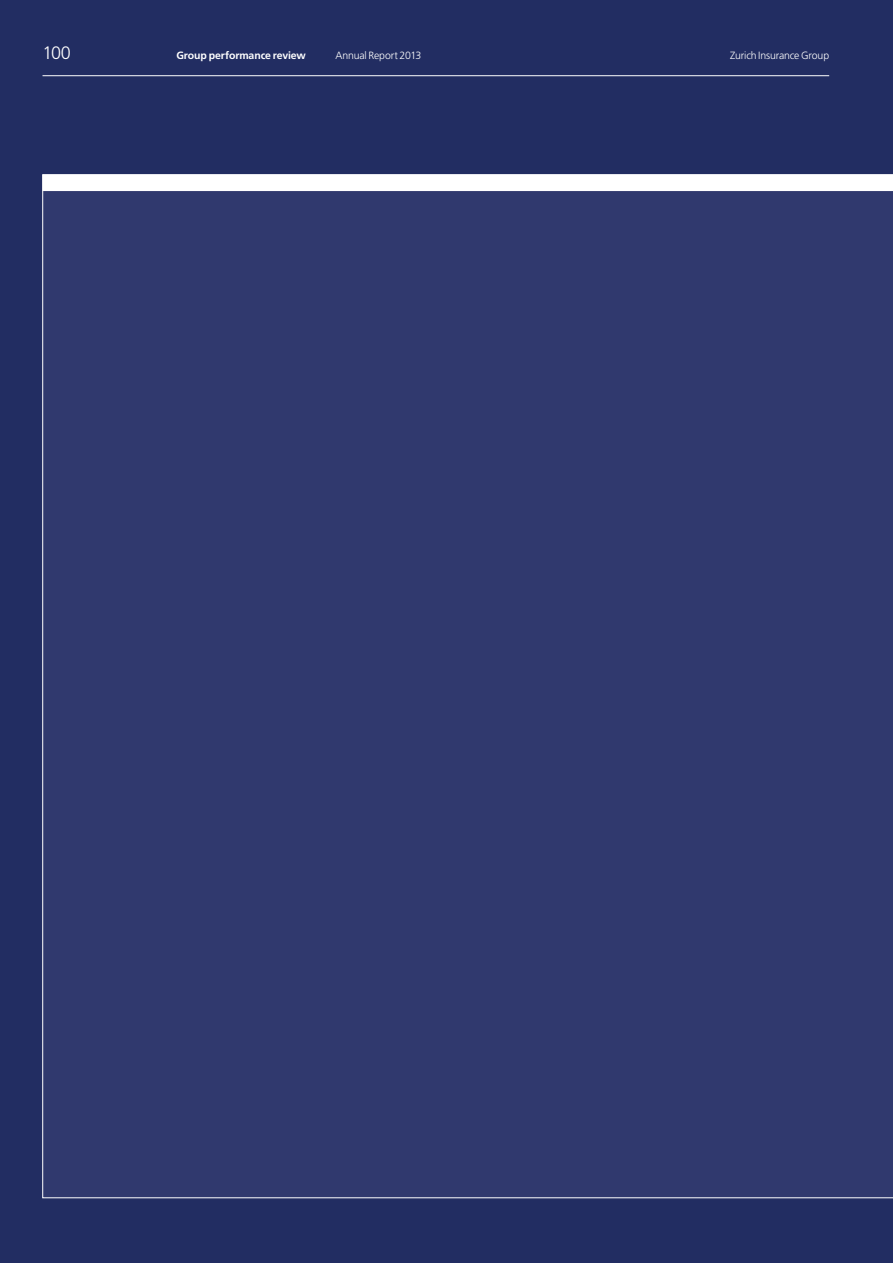
<style>
.page{position:relative;width:893px;height:1263px;background:#222d62}
.page>*{position:absolute;margin:0;border:0;box-sizing:border-box;transform-origin:0 0}
.t1{font:300 18px "Frutiger";color:#fff}
.t2{font:300 10.5px "Frutiger";letter-spacing:-.015em;color:#fff}
.t3{font:700 10.5px "Frutiger";letter-spacing:-.01em;color:#fff}
</style>
<div class="page">
<div style="left:43px;top:174px;width:850px;height:1024px;background:#30396e"></div>
<div style="left:43px;top:175px;width:850px;height:16px;background:#fff"></div>
<hr style="left:43px;top:75px;width:786px;height:1px;background:#fff">
<h1 class="t1" style="left:43px;top:43px;width:30px">100</h1>
<p class="t3" style="left:176px;top:49px;width:131px">Group performance review</p>
<p class="t2" style="left:335px;top:49px;width:87px">Annual Report 2013</p>
<p class="t2" style="left:730px;top:49px;width:101px">Zurich Insurance Group</p>
</div>
